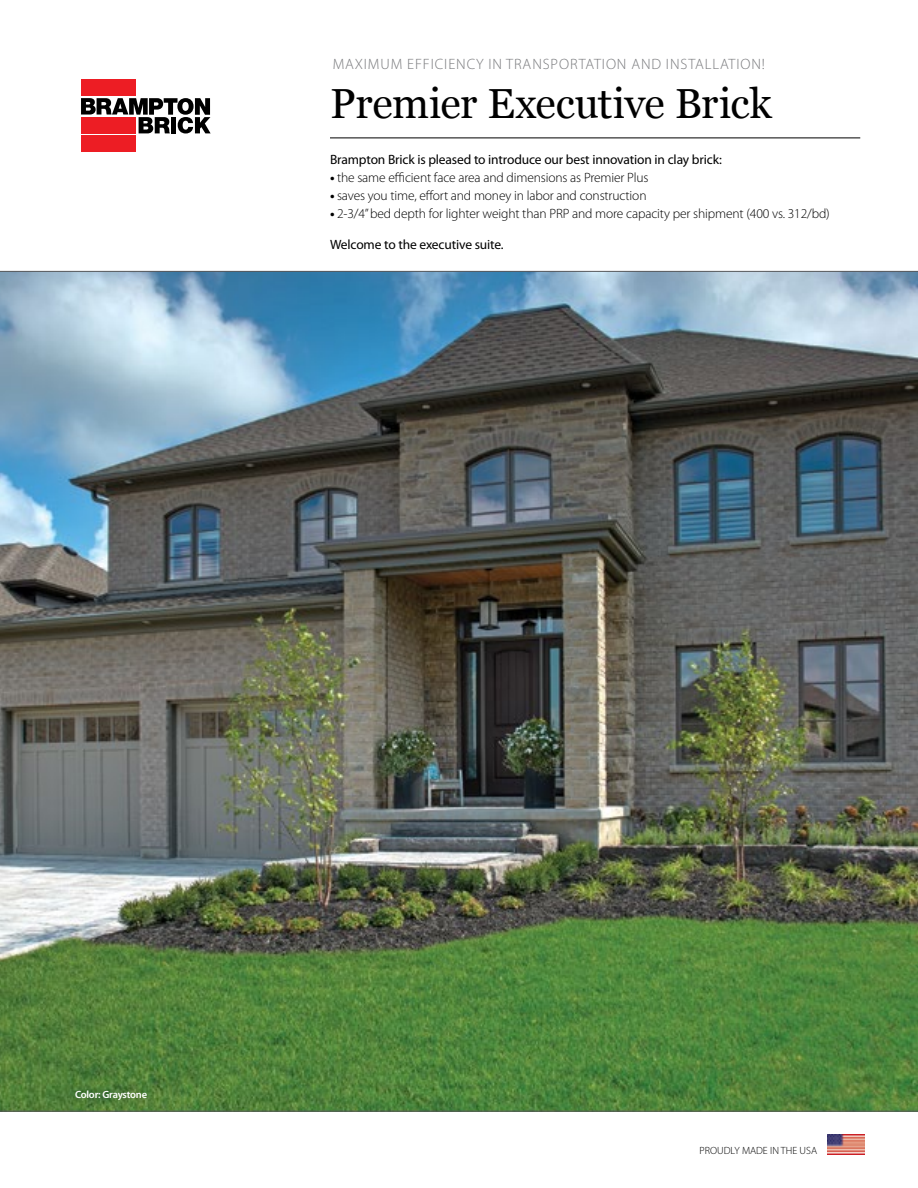
<style>
.page{position:relative;width:918px;height:1188px;background:#fff}
.page>*{position:absolute;margin:0;border:0;box-sizing:border-box;transform-origin:0 0}
.t1{font:42px "Georgia";letter-spacing:-.01em;color:#000}
.t2{font:300 15px "Myriad Pro";letter-spacing:.06em;color:#77787b}
.t3{font:300 13.5px "Myriad Pro";letter-spacing:-.01em;color:#000}
.t4{font:13.5px "Myriad Pro";letter-spacing:-.01em;color:#000}
.t5{font:300 10.5px "Myriad Pro";color:#000}
.t6{font:600 10.5px "Myriad Pro";letter-spacing:-.02em;color:#fff}
.s1{font-weight:700}
</style>
<div class="page">
<img style="left:0;top:271px;width:918px;height:840px">
<div style="left:81px;top:79px;width:55px;height:17px;background:#ed1d24"></div>
<div style="left:81px;top:136px;width:55px;height:16px;background:#ed1d24"></div>
<svg style="left:81px;top:98px;width:130px;height:36px"></svg>
<hr style="left:330px;top:138px;width:530px;height:1px;background:#000">
<img style="left:827px;top:1134px;width:38px;height:20px">
<p class="t2" style="left:333px;top:56px;width:434px">MAXIMUM EFFICIENCY IN TRANSPORTATION AND INSTALLATION!</p>
<h1 class="t1" style="left:330px;top:73px;width:443px">Premier Executive Brick</h1>
<p class="t4" style="left:330px;top:152px;width:393px">Brampton Brick is pleased to introduce our best innovation in clay brick:</p>
<p class="t3" style="left:330px;top:170px;width:320px"><span class="s1">•</span> the same efficient face area and dimensions as Premier Plus</p>
<p class="t3" style="left:330px;top:188px;width:318px"><span class="s1">•</span> saves you time, effort and money in labor and construction</p>
<p class="t3" style="left:330px;top:206px;width:501px"><span class="s1">•</span> 2-3/4” bed depth for lighter weight than PRP and more capacity per shipment (400 vs. 312/bd)</p>
<p class="t4" style="left:330px;top:237px;width:175px">Welcome to the executive suite.</p>
<p class="t6" style="left:75px;top:1088px;width:74px">Color: Graystone</p>
<p class="t5" style="left:699px;top:1145px;width:119px">PROUDLY MADE IN THE USA</p>
</div>
